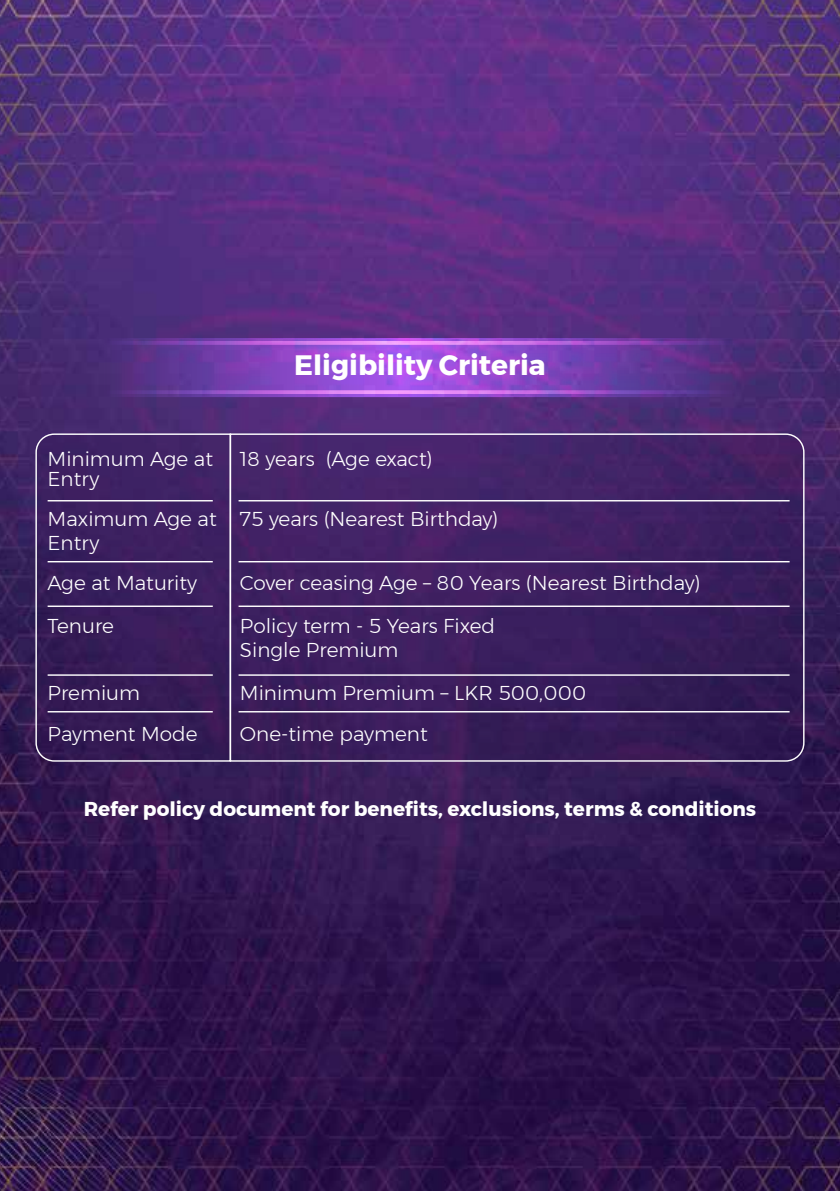
<style>
.page{position:relative;width:840px;height:1191px;background:#fff}
.page>*{position:absolute;margin:0;border:0;box-sizing:border-box;transform-origin:0 0}
.t1{font:700 28px "Montserrat";color:#fff}
.t2{font:300 20px/20px "Montserrat";color:#fff}
.t3{font:700 20px "Montserrat";color:#fff}
</style>
<div class="page">
<img style="left:0;top:0;width:839px;height:1191px">
<svg style="left:106px;top:346px;width:627px;height:43px;background:#7c42b5"></svg>
<svg style="left:35px;top:433px;width:194px;height:329px;background:#3d225f"></svg>
<svg style="left:229px;top:433px;width:575px;height:329px;background:#412463"></svg>
<hr style="left:48px;top:500px;width:165px;height:1px;background:#fff">
<hr style="left:238px;top:500px;width:551px;height:1px;background:#fff">
<hr style="left:48px;top:561px;width:165px;height:1px;background:#fff">
<hr style="left:238px;top:561px;width:551px;height:1px;background:#fff">
<hr style="left:48px;top:605px;width:165px;height:2px;background:#fff">
<hr style="left:238px;top:605px;width:551px;height:2px;background:#fff">
<hr style="left:48px;top:674px;width:165px;height:2px;background:#fff">
<hr style="left:238px;top:674px;width:551px;height:2px;background:#fff">
<hr style="left:48px;top:711px;width:165px;height:1px;background:#fff">
<hr style="left:238px;top:711px;width:551px;height:1px;background:#fff">
<h1 class="t1" style="left:294px;top:342px;width:253px">Eligibility Criteria</h1>
<p class="t2" style="left:48px;top:448px;width:167px">Minimum Age at<br>Entry</p>
<p class="t2" style="left:240px;top:448px;width:194px">18 years (Age exact)</p>
<p class="t2" style="left:48px;top:506px;width:170px;line-height:24px">Maximum Age at<br>Entry</p>
<p class="t2" style="left:240px;top:508px;width:260px">75 years (Nearest Birthday)</p>
<p class="t2" style="left:48px;top:572px;width:151px">Age at Maturity</p>
<p class="t2" style="left:240px;top:561px;width:462px;line-height:43.4px">Cover ceasing Age – 80 Years (Nearest Birthday)<br>Policy term - 5 Years Fixed</p>
<p class="t2" style="left:240px;top:640px;width:160px">Single Premium</p>
<p class="t2" style="left:48px;top:616px;width:68px">Tenure</p>
<p class="t2" style="left:48px;top:682px;width:94px">Premium</p>
<p class="t2" style="left:240px;top:682px;width:347px">Minimum Premium – LKR 500,000</p>
<p class="t2" style="left:48px;top:723px;width:151px">Payment Mode</p>
<p class="t2" style="left:240px;top:723px;width:189px">One-time payment</p>
<p class="t3" style="left:84px;top:793px;width:673px">Refer policy document for benefits, exclusions, terms &amp; conditions</p>
</div>
